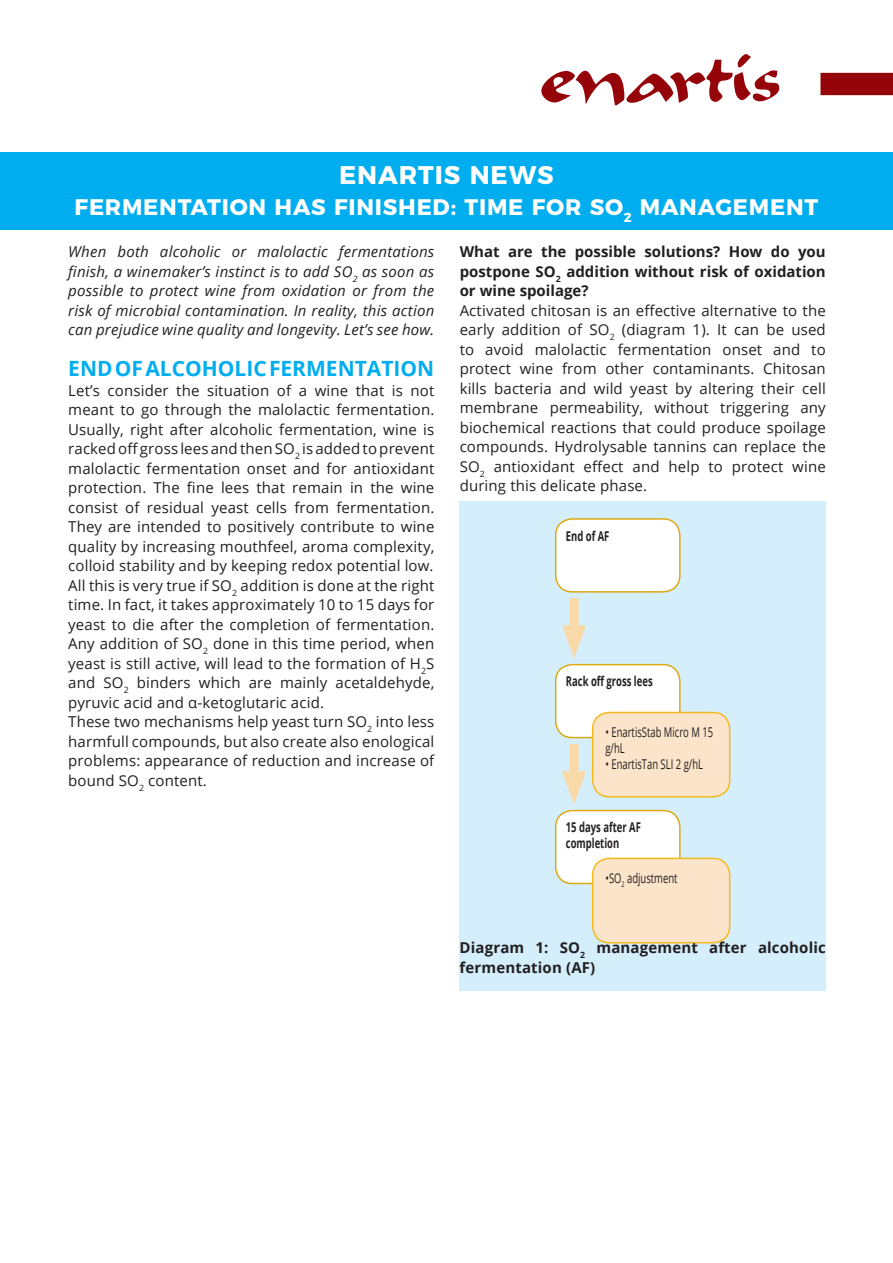
<style>
.page{position:relative;width:893px;height:1263px;background:#fff}
.page>*{position:absolute;margin:0;border:0;box-sizing:border-box;transform-origin:0 0}
.t1{font:700 25.5px "Montserrat";letter-spacing:.035em;color:#fff}
.t2{font:700 22.5px "Montserrat";letter-spacing:.035em;color:#fff}
.t3{font:700 21px "Open Sans";color:#00aeef}
.t4{font:15px/19.5px "Open Sans";letter-spacing:.01em;color:#231f20;text-align:justify}
.t5{font:italic 15px/19.5px "Open Sans";letter-spacing:.015em;color:#231f20;text-align:justify}
.t6{font:700 15px/19.5px "Open Sans";letter-spacing:.005em;color:#231f20;text-align:justify}
.t7{font:13.5px/16.2px "Open Sans";color:#231f20;scale:.7 1}
.t8{font:700 13.5px/16.2px "Open Sans";color:#231f20;scale:.7 1}
</style>
<div class="page">
<div style="left:0;top:152px;width:893px;height:77px;background:#00aeef"></div>
<div style="left:460px;top:502px;width:366px;height:489px;background:#d4effb"></div>
<div style="left:556px;top:810px;width:124px;height:73px;background:#fff;border-radius:17px"></div>
<div style="left:555px;top:810px;width:126px;height:74px;border:2px solid #dea915;border-radius:17px"></div>
<div style="left:593px;top:858px;width:137px;height:85px;background:#fce4ca;border-radius:17px"></div>
<div style="left:592px;top:858px;width:138px;height:85px;border:2px solid #f4ba1c;border-radius:17px"></div>
<div style="left:556px;top:519px;width:124px;height:73px;background:#fff;border-radius:17px"></div>
<div style="left:555px;top:518px;width:126px;height:75px;border:2px solid #dea915;border-radius:17px"></div>
<div style="left:556px;top:665px;width:124px;height:72px;background:#fff;border-radius:17px"></div>
<div style="left:555px;top:664px;width:126px;height:74px;border:2px solid #dea915;border-radius:17px"></div>
<div style="left:593px;top:712px;width:137px;height:85px;background:#fce4ca;border-radius:17px"></div>
<div style="left:592px;top:712px;width:138px;height:85px;border:2px solid #f4ba1c;border-radius:17px"></div>
<div style="left:570px;top:598px;width:9px;height:41px;background:#fad9a8"></div>
<svg style="left:562px;top:625px;width:24px;height:33px"></svg>
<div style="left:570px;top:744px;width:9px;height:41px;background:#fad9a8"></div>
<svg style="left:562px;top:771px;width:24px;height:33px"></svg>
<svg style="left:541px;top:54px;width:238px;height:51px"></svg>
<div style="left:820px;top:73px;width:73px;height:22px;background:#940408"></div>
<p class="t1" style="left:339px;top:154px;width:216px">ENARTIS NEWS</p>
<p class="t2" style="left:75px;top:188px;width:745px">FERMENTATION HAS FINISHED: TIME FOR SO<sub>2</sub> MANAGEMENT</p>
<p class="t5" style="left:68px;top:241px;width:368px">When both alcoholic or malolactic fermentations finish, a winemaker’s instinct is to add SO<sub>2</sub> as soon as possible to protect wine from oxidation or from the risk of microbial contamination. In reality, this action can prejudice wine quality and longevity. Let’s see how.</p>
<p class="t3" style="left:68px;top:354px;width:368px">END OF ALCOHOLIC FERMENTATION</p>
<p class="t4" style="left:68px;top:380px;width:368px">Let’s consider the situation of a wine that is not meant to go through the malolactic fermentation.<br>Usually, right after alcoholic fermentation, wine is racked off gross lees and then SO<sub>2</sub> is added to prevent malolactic fermentation onset and for antioxidant protection. The fine lees that remain in the wine consist of residual yeast cells from fermentation.<br>They are intended to positively contribute to wine quality by increasing mouthfeel, aroma complexity, colloid stability and by keeping redox potential low.</p>
<p class="t4" style="left:68px;top:575px;width:368px">All this is very true if SO<sub>2</sub> addition is done at the right time. In fact, it takes approximately 10 to 15 days for yeast to die after the completion of fermentation.<br>Any addition of SO<sub>2</sub> done in this time period, when yeast is still active, will lead to the formation of H<sub>2</sub>S and SO<sub>2</sub> binders which are mainly acetaldehyde, pyruvic acid and α-ketoglutaric acid.</p>
<p class="t4" style="left:68px;top:712px;width:368px">These two mechanisms help yeast turn SO<sub>2</sub> into less harmfull compounds, but also create also enological problems: appearance of reduction and increase of bound SO<sub>2</sub> content.</p>
<p class="t6" style="left:460px;top:241px;width:368px">What are the possible solutions? How do you postpone SO<sub>2</sub> addition without risk of oxidation or wine spoilage?</p>
<p class="t4" style="left:460px;top:300px;width:368px">Activated chitosan is an effective alternative to the early addition of SO<sub>2</sub> (diagram 1). It can be used to avoid malolactic fermentation onset and to protect wine from other contaminants. Chitosan kills bacteria and wild yeast by altering their cell membrane permeability, without triggering any biochemical reactions that could produce spoilage compounds. Hydrolysable tannins can replace the SO<sub>2</sub> antioxidant effect and help to protect wine during this delicate phase.</p>
<p class="t8" style="left:566px;top:527px;width:64px">End of AF</p>
<p class="t8" style="left:566px;top:673px;width:126px">Rack off gross lees</p>
<p class="t7" style="left:605px;top:723px;width:155px">• EnartisStab Micro M 15 g/hL</p>
<p class="t7" style="left:605px;top:756px;width:141px">• EnartisTan SLI 2 g/hL</p>
<p class="t8" style="left:566px;top:819px;width:109px">15 days after AF completion</p>
<p class="t7" style="left:605px;top:869px;width:104px">•SO<sub>2</sub> adjustment</p>
<p class="t6" style="left:460px;top:938px;width:368px">Diagram 1: SO<sub>2</sub> management after alcoholic fermentation (AF)</p>
</div>
